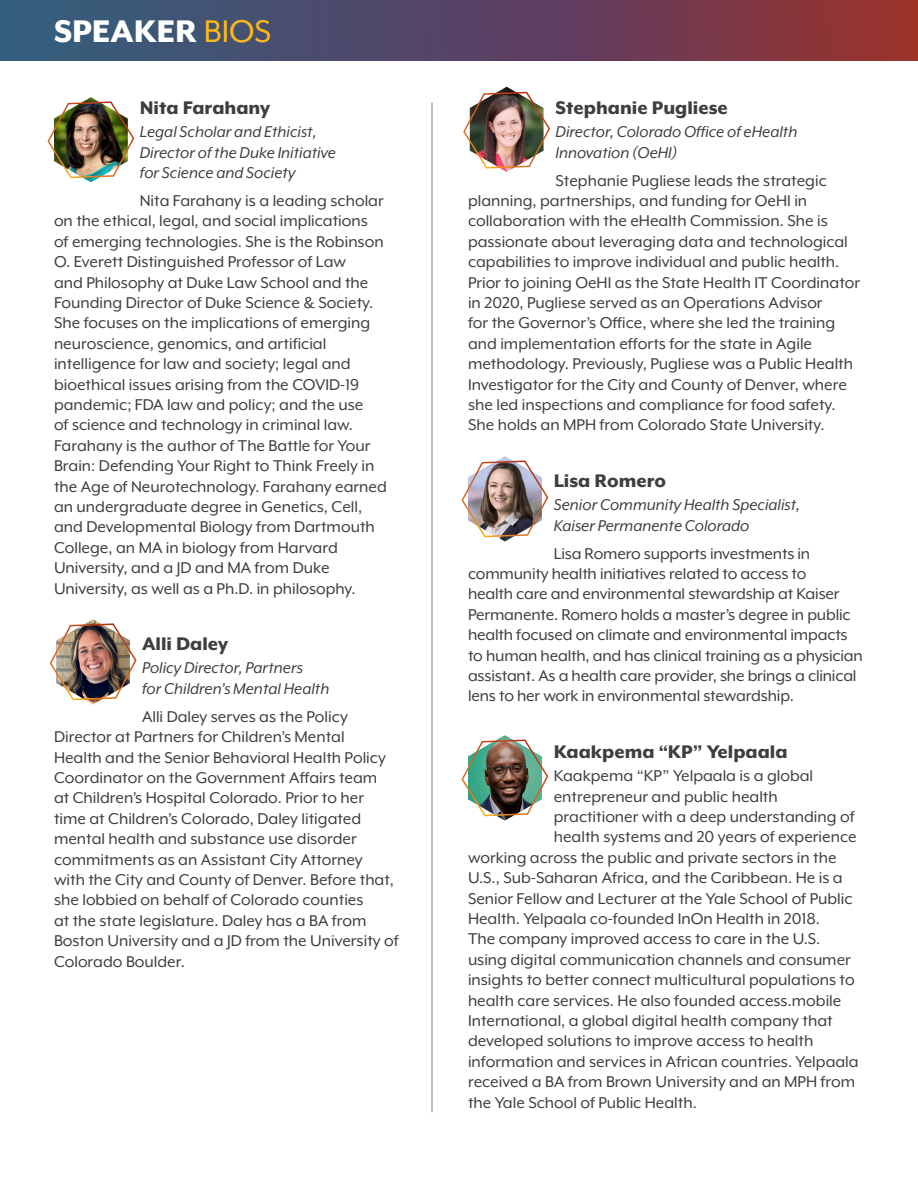
<style>
.page{position:relative;width:918px;height:1188px;background:#fff}
.page>*{position:absolute;margin:0;border:0;box-sizing:border-box;transform-origin:0 0}
.t1{font:800 36px "Mr Eaves XL Mod OT";color:#fff}
.Body_copy{font:800 21px "Mr Eaves XL Mod OT";color:#3e3e3f}
.Body_copy-2{font:18px/20.4px "Mr Eaves XL Mod OT";color:#3e3e3f}
.Body_copy-3{font:italic 18px/20.4px "Mr Eaves XL Mod OT";color:#3e3e3f}
.s1{font-weight:400;color:#fcb817}
</style>
<div class="page">
<div style="left:0;top:0;width:918px;height:60px;background:linear-gradient(to right,#2a5d87,#912e36)"></div>
<img style="left:87px;top:619px;width:13px;height:85px">
<img style="left:84px;top:97px;width:14px;height:85px">
<img style="left:499px;top:87px;width:15px;height:85px">
<hr style="left:431px;top:103px;width:2px;height:1009px;background:#8b8d90">
<img style="left:47px;top:101px;width:88px;height:78px">
<img style="left:49px;top:623px;width:88px;height:78px">
<img style="left:461px;top:735px;width:88px;height:86px">
<img style="left:461px;top:456px;width:88px;height:85px">
<img style="left:463px;top:91px;width:87px;height:78px">
<p class="t1" style="left:54px;top:11px;width:219px">SPEAKER <span class="s1">BIOS</span></p>
<p class="Body_copy" style="left:140px;top:96px;width:132px">Nita Farahany</p>
<p class="Body_copy-3" style="left:140px;top:122px;width:198px">Legal Scholar and Ethicist,<br>Director of the Duke Initiative for Science and Society</p>
<p class="Body_copy-2" style="left:54px;top:190px;width:334px;text-indent:86px">Nita Farahany is a leading scholar on the ethical, legal, and social implications of emerging technologies. She is the Robinson O. Everett Distinguished Professor of Law<br>and Philosophy at Duke Law School and the Founding Director of Duke Science &amp; Society.<br>She focuses on the implications of emerging neuroscience, genomics, and artificial intelligence for law and society; legal and bioethical issues arising from the COVID-19 pandemic; FDA law and policy; and the use<br>of science and technology in criminal law.<br>Farahany is the author of The Battle for Your Brain: Defending Your Right to Think Freely in the Age of Neurotechnology. Farahany earned an undergraduate degree in Genetics, Cell, and Developmental Biology from Dartmouth College, an MA in biology from Harvard University, and a JD and MA from Duke University, as well as a Ph.D. in philosophy.</p>
<p class="Body_copy" style="left:142px;top:632px;width:87px">Alli Daley</p>
<p class="Body_copy-3" style="left:142px;top:658px;width:189px">Policy Director, Partners<br>for Children’s Mental Health</p>
<p class="Body_copy-2" style="left:54px;top:706px;width:346px;text-indent:88px">Alli Daley serves as the Policy Director at Partners for Children’s Mental<br>Health and the Senior Behavioral Health Policy Coordinator on the Government Affairs team<br>at Children’s Hospital Colorado. Prior to her time at Children’s Colorado, Daley litigated mental health and substance use disorder commitments as an Assistant City Attorney<br>with the City and County of Denver. Before that, she lobbied on behalf of Colorado counties<br>at the state legislature. Daley has a BA from Boston University and a JD from the University of Colorado Boulder.</p>
<p class="Body_copy" style="left:556px;top:96px;width:174px">Stephanie Pugliese</p>
<p class="Body_copy-3" style="left:556px;top:122px;width:243px">Director, Colorado Office of eHealth<br>Innovation (OeHI)</p>
<p class="Body_copy-2" style="left:468px;top:170px;width:394px;text-indent:88px">Stephanie Pugliese leads the strategic planning, partnerships, and funding for OeHI in collaboration with the eHealth Commission. She is passionate about leveraging data and technological capabilities to improve individual and public health.<br>Prior to joining OeHI as the State Health IT Coordinator in 2020, Pugliese served as an Operations Advisor<br>for the Governor’s Office, where she led the training and implementation efforts for the state in Agile methodology. Previously, Pugliese was a Public Health Investigator for the City and County of Denver, where she led inspections and compliance for food safety.<br>She holds an MPH from Colorado State University.</p>
<p class="Body_copy" style="left:554px;top:469px;width:114px">Lisa Romero</p>
<p class="Body_copy-3" style="left:554px;top:495px;width:248px">Senior Community Health Specialist,<br>Kaiser Permanente Colorado</p>
<p class="Body_copy-2" style="left:468px;top:543px;width:396px;text-indent:86px">Lisa Romero supports investments in community health initiatives related to access to<br>health care and environmental stewardship at Kaiser Permanente. Romero holds a master’s degree in public health focused on climate and environmental impacts to human health, and has clinical training as a physician assistant. As a health care provider, she brings a clinical lens to her work in environmental stewardship.</p>
<p class="Body_copy" style="left:554px;top:740px;width:235px">Kaakpema “KP” Yelpaala</p>
<p class="Body_copy-2" style="left:554px;top:766px;width:261px">Kaakpema “KP” Yelpaala is a global</p>
<p class="Body_copy-2" style="left:554px;top:786px;width:225px">entrepreneur and public health</p>
<p class="Body_copy-2" style="left:554px;top:806px;width:302px">practitioner with a deep understanding of</p>
<p class="Body_copy-2" style="left:554px;top:827px;width:304px">health systems and 20 years of experience</p>
<p class="Body_copy-2" style="left:468px;top:847px;width:370px">working across the public and private sectors in the</p>
<p class="Body_copy-2" style="left:468px;top:868px;width:376px">U.S., Sub-Saharan Africa, and the Caribbean. He is a</p>
<p class="Body_copy-2" style="left:468px;top:888px;width:386px">Senior Fellow and Lecturer at the Yale School of Public</p>
<p class="Body_copy-2" style="left:468px;top:908px;width:353px">Health. Yelpaala co-founded InOn Health in 2018.</p>
<p class="Body_copy-2" style="left:468px;top:929px;width:354px">The company improved access to care in the U.S.</p>
<p class="Body_copy-2" style="left:468px;top:949px;width:384px">using digital communication channels and consumer</p>
<p class="Body_copy-2" style="left:468px;top:970px;width:388px">insights to better connect multicultural populations to</p>
<p class="Body_copy-2" style="left:468px;top:990px;width:375px">health care services. He also founded access.mobile</p>
<p class="Body_copy-2" style="left:468px;top:1010px;width:366px">International, a global digital health company that</p>
<p class="Body_copy-2" style="left:468px;top:1031px;width:347px">developed solutions to improve access to health</p>
<p class="Body_copy-2" style="left:468px;top:1051px;width:392px">information and services in African countries. Yelpaala</p>
<p class="Body_copy-2" style="left:468px;top:1072px;width:389px">received a BA from Brown University and an MPH from</p>
<p class="Body_copy-2" style="left:468px;top:1092px;width:230px">the Yale School of Public Health.</p>
</div>
